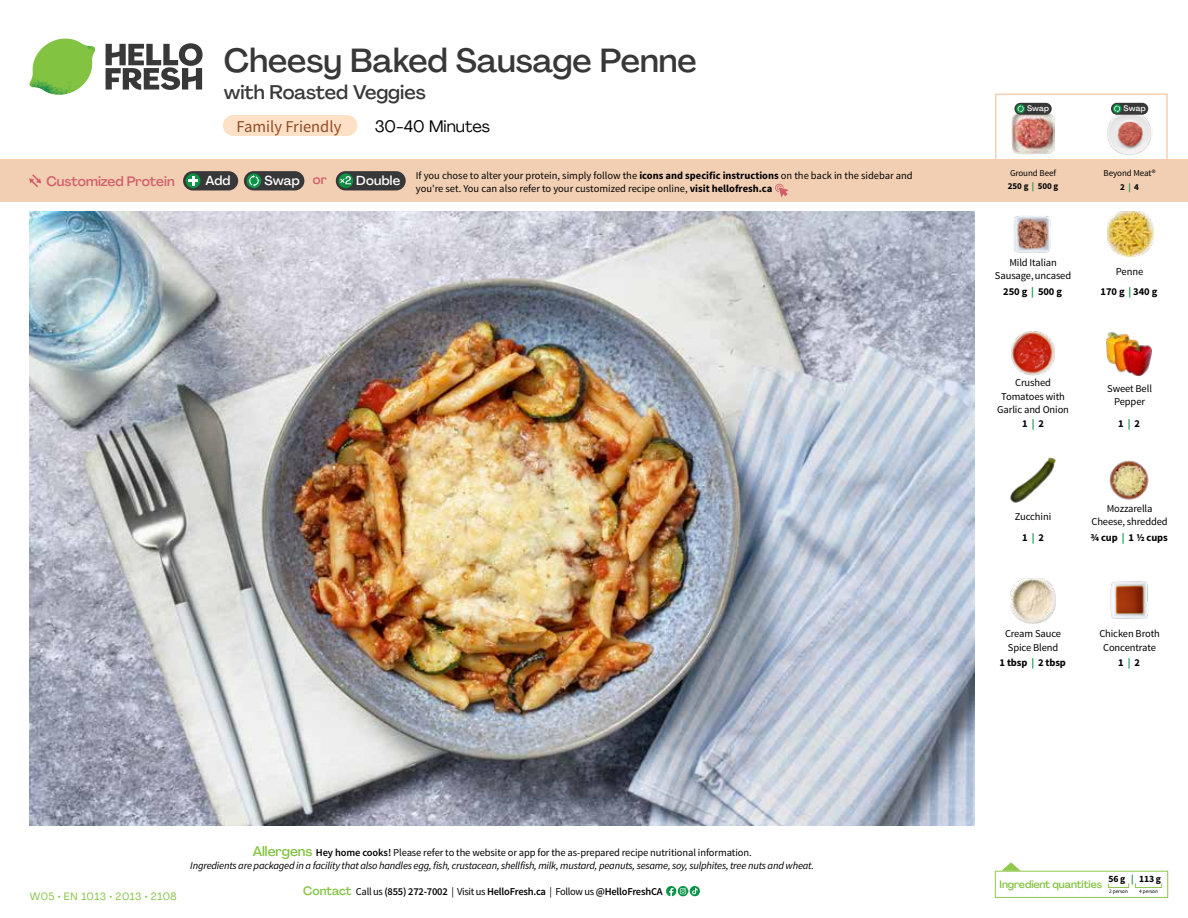
<style>
.page{position:relative;width:1188px;height:918px;background:#fff}
.page>*{position:absolute;margin:0;border:0;box-sizing:border-box;transform-origin:0 0}
.t1{font:500 33px "Agrandir";color:#383839}
.t2{font:500 19.5px "Agrandir";color:#383839}
.t3{font:16.5px "Source Sans Pro";color:#8e4b25}
.t4{font:16.5px "Agrandir";color:#000}
.t5{font:500 13.5px "Agrandir";color:#d15f6a}
.t6{font:500 12.9px "Agrandir";letter-spacing:.015em;color:#fff}
.t7{font:10.5px/13.5px "Source Sans Pro";letter-spacing:-.01em;color:#000;text-align:center}
.t8{font:italic 10.5px/13.5px "Source Sans Pro";letter-spacing:-.02em;color:#000;text-align:center}
.t9{font:600 10.5px "Source Sans Pro";letter-spacing:-.02em;color:#000}
.t10{font:700 10.5px/19.5px "Source Sans Pro";letter-spacing:-.01em;color:#000;text-align:center}
.t11{font:500 10.5px "Agrandir";letter-spacing:-.01em;color:#82c341}
.t12{font:10.5px "Agrandir";letter-spacing:.05em;color:#82c341}
.t13{font:700 9.6px "Source Sans Pro";color:#000}
.t14{font:9px/13px "Source Sans Pro";letter-spacing:-.01em;color:#000;text-align:center}
.t15{font:500 7.95px "Agrandir";letter-spacing:.01em;color:#fff}
.t16{font:5.25px "Source Sans Pro";letter-spacing:-.01em;color:#000}
.s1{font-weight:700}
.s2{font-weight:700;color:#0b9446}
.s3{color:#d15f6a}
.s4{color:#0b9446}
.s5{font-weight:400}
.s6{font-family:"Agrandir";font-weight:500;font-style:normal;font-size:13.5px;color:#82c341}
.s7{font-weight:600;font-style:normal}
.s8{font-style:normal}
.s9{font-family:"Agrandir";font-weight:500;font-size:12px;color:#82c341}
</style>
<div class="page">
<svg style="left:106px;top:43px;width:97px;height:47px"></svg>
<svg style="left:34px;top:39px;width:59px;height:38px"></svg>
<img style="left:65px;top:39px;width:30px;height:25px">
<img style="left:33px;top:60px;width:56px;height:10px">
<img style="left:29px;top:64px;width:58px;height:31px">
<img style="left:64px;top:70px;width:25px;height:24px">
<img style="left:30px;top:211px;width:945px;height:615px">
<svg style="left:690px;top:886px;width:10px;height:10px"></svg>
<svg style="left:666px;top:886px;width:32px;height:10px"></svg>
<svg style="left:1002px;top:862px;width:19px;height:9px"></svg>
<div style="left:995px;top:871px;width:173px;height:27px;border:1px solid #91c84e"></div>
<div style="left:1108px;top:883px;width:21px;height:5px;border:1px solid #91c84e"></div>
<div style="left:1135px;top:883px;width:27px;height:5px;border:1px solid #91c84e"></div>
<img style="left:1011px;top:331px;width:44px;height:45px">
<img style="left:1106px;top:332px;width:46px;height:45px">
<img style="left:1011px;top:458px;width:45px;height:45px">
<img style="left:1109px;top:460px;width:40px;height:40px">
<img style="left:1011px;top:578px;width:45px;height:45px">
<img style="left:1110px;top:581px;width:38px;height:38px">
<img style="left:1108px;top:211px;width:45px;height:46px">
<img style="left:1013px;top:216px;width:38px;height:37px">
<div style="left:0;top:160px;width:1188px;height:42px;background:#f2cfb3"></div>
<svg style="left:29px;top:174px;width:12px;height:13px"></svg>
<div style="left:336px;top:171px;width:70px;height:19px;background:#383839;border-radius:10px"></div>
<svg style="left:338px;top:173px;width:15px;height:15px"></svg>
<div style="left:341px;top:180px;width:11px;height:11px;background:#000;opacity:.35"></div>
<svg style="left:339px;top:176px;width:12px;height:8px"></svg>
<div style="left:244px;top:171px;width:60px;height:19px;background:#383839;border-radius:10px"></div>
<div style="left:247px;top:173px;width:14px;height:15px;background:#0b9446;border-radius:50%"></div>
<svg style="left:249px;top:175px;width:10px;height:12px"></svg>
<div style="left:183px;top:171px;width:55px;height:19px;background:#383839;border-radius:10px"></div>
<div style="left:186px;top:173px;width:14px;height:15px;background:#0b9446;border-radius:50%"></div>
<svg style="left:188px;top:176px;width:10px;height:10px"></svg>
<svg style="left:775px;top:183px;width:13px;height:14px"></svg>
<div style="left:995px;top:94px;width:173px;height:69px;border:2px solid #f2cfb3"></div>
<img style="left:1107px;top:111px;width:44px;height:44px">
<img style="left:1011px;top:113px;width:44px;height:42px">
<div style="left:1111px;top:103px;width:37px;height:12px;background:#383839;border-radius:6px"></div>
<svg style="left:1113px;top:104px;width:9px;height:9px"></svg>
<svg style="left:1114px;top:105px;width:6px;height:7px"></svg>
<div style="left:1014px;top:103px;width:38px;height:12px;background:#383839;border-radius:6px"></div>
<svg style="left:1016px;top:104px;width:9px;height:9px"></svg>
<svg style="left:1018px;top:105px;width:6px;height:7px"></svg>
<div style="left:223px;top:115px;width:134px;height:21px;background:#fee0c6;border-radius:10px"></div>
<h1 class="t1" style="left:224px;top:40px;width:475px">Cheesy Baked Sausage Penne</h1>
<h2 class="t2" style="left:224px;top:80px;width:204px">with Roasted Veggies</h2>
<h3 class="t4" style="left:375px;top:116px;width:117px">30-40 Minutes</h3>
<h3 class="t3" style="left:236px;top:116px;width:106px">Family Friendly</h3>
<p class="t15" style="left:1027px;top:104px;width:24px">Swap</p>
<p class="t15" style="left:1124px;top:104px;width:24px">Swap</p>
<p class="t14" style="left:1008px;top:167px;width:52px;text-align:left">Ground Beef<br><span class="s1">250 g</span> <span class="s2">|</span> <span class="s1">500 g</span></p>
<p class="t5" style="left:46px;top:173px;width:130px">Customized Protein</p>
<p class="t6" style="left:205px;top:172px;width:27px">Add</p>
<p class="t6" style="left:264px;top:172px;width:64px">Swap <span class="s3">or</span></p>
<p class="t6" style="left:356px;top:172px;width:45px">Double</p>
<p class="t14" style="left:1104px;top:167px;width:54px">Beyond Meat®<br><span class="s1">2</span> <span class="s2">|</span> <span class="s1">4</span></p>
<p class="t7" style="left:416px;top:168px;width:498px;text-align:left">If you chose to alter your protein, simply follow the <span class="s1">icons and specific instructions</span> on the back in the sidebar and you're set. You can also refer to your customized recipe online, <span class="s1">visit hellofresh.ca</span></p>
<p class="t7" style="left:995px;top:256px;width:78px">Mild Italian<br>Sausage, uncased</p>
<p class="t10" style="left:1003px;top:282px;width:60px">250 g <span class="s4">|</span> 500 g</p>
<p class="t10" style="left:1101px;top:262px;width:58px"><span class="s5">Penne<br></span>170 g <span class="s4">|</span> 340 g</p>
<p class="t7" style="left:997px;top:376px;width:73px">Crushed<br>Tomatoes with<br>Garlic and Onion<br><span class="s1">1</span> <span class="s2">|</span> <span class="s1">2</span></p>
<p class="t7" style="left:1107px;top:382px;width:46px">Sweet Bell<br>Pepper</p>
<p class="t10" style="left:1118px;top:414px;width:23px">1 <span class="s4">|</span> 2</p>
<p class="t7" style="left:1015px;top:507px;width:38px;line-height:20.4px">Zucchini<br><span class="s1">1</span> <span class="s2">|</span> <span class="s1">2</span></p>
<p class="t7" style="left:1091px;top:502px;width:78px">Mozzarella<br>Cheese, shredded</p>
<p class="t10" style="left:1091px;top:528px;width:79px">3/4 cup <span class="s4">|</span> 1 1/2 cups</p>
<p class="t12" style="left:30px;top:890px;width:148px">W05 • EN 1013 • 2013 • 2108</p>
<p class="t8" style="left:190px;top:846px;width:625px"><span class="s6">Allergens</span> <span class="s7">Hey home cooks!</span> <span class="s8">Please refer to the website or app for the as-prepared recipe nutritional information.<br></span>Ingredients are packaged in a facility that also handles egg, fish, crustacean, shellfish, milk, mustard, peanuts, sesame, soy, sulphites, tree nuts and wheat.</p>
<p class="t9" style="left:303px;top:885px;width:361px"><span class="s9">Contact</span> <span class="s5">Call us</span> (855) 272-7002 <span class="s5">| Visit us</span> HelloFresh.ca <span class="s5">| Follow us</span> @HelloFreshCA</p>
<p class="t7" style="left:1005px;top:627px;width:58px;text-align:left">Cream Sauce<br>Spice Blend</p>
<p class="t10" style="left:1000px;top:653px;width:68px">1 tbsp <span class="s4">|</span> 2 tbsp</p>
<p class="t7" style="left:1099px;top:627px;width:62px">Chicken Broth<br>Concentrate</p>
<p class="t10" style="left:1118px;top:653px;width:23px">1 <span class="s4">|</span> 2</p>
<p class="t13" style="left:1108px;top:873px;width:54px">56 g <span class="s4">|</span> 113 g</p>
<p class="t16" style="left:1109px;top:888px;width:20px">2 person</p>
<p class="t16" style="left:1139px;top:888px;width:20px">4 person</p>
<p class="t11" style="left:1000px;top:878px;width:104px">Ingredient quantities</p>
</div>
